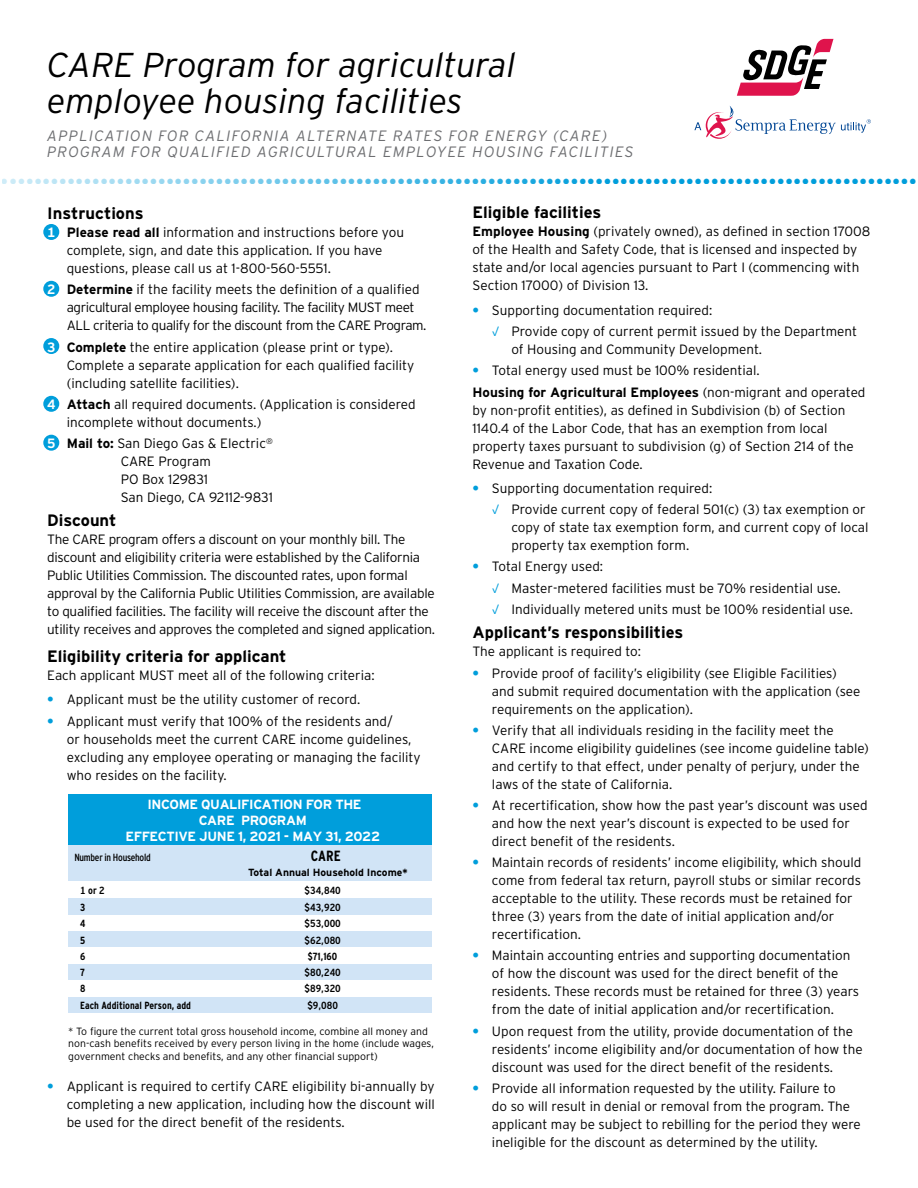
<style>
.page{position:relative;width:918px;height:1188px;background:#fff}
.page>*{position:absolute;margin:0;border:0;box-sizing:border-box;transform-origin:0 0}
.t1{font:italic 300 34.5px/36px "Interstate";color:#000}
.t2{font:21px "Minion Pro";color:#009edb}
.t3{font:700 16.5px "Interstate";color:#000}
.t4{font:italic 300 15px/16.5px "Interstate";letter-spacing:.08em;color:#6d6e71}
.t5{font:700 14.85px "Interstate Condensed";color:#000}
.t6{font:300 13.5px/18px "Interstate";color:#000}
.t7{font:300 13.5px/18px "Interstate";letter-spacing:-.02em;color:#000}
.t8{font:300 13.5px/18px "Interstate";letter-spacing:-.03em;color:#000}
.t9{font:700 13.35px/15.9px "Interstate";letter-spacing:-.03em;color:#fff;text-align:center}
.t10{font:300 10.5px/12.6px "Interstate";color:#000}
.t11{font:10.35px "Interstate Bold Cond Mono";color:#000}
.t12{font:700 10.35px "Interstate Condensed";color:#000}
.t13{font:700 10.35px "Interstate";color:#000}
.t14{font:10.35px "Interstate Regular Cond Mono";letter-spacing:-.025em;color:#000}
.s1{font-family:"Interstate Bold Mono";font-weight:400;color:#fff}
.s2{font-weight:700}
.s3{font-weight:700;color:#009edb}
.s4{color:#009edb}
</style>
<div class="page">
<div style="left:43px;top:224px;width:16px;height:16px;background:#009edb;border-radius:50%"></div>
<div style="left:43px;top:281px;width:16px;height:16px;background:#009edb;border-radius:50%"></div>
<div style="left:43px;top:338px;width:16px;height:16px;background:#009edb;border-radius:50%"></div>
<div style="left:43px;top:396px;width:16px;height:16px;background:#009edb;border-radius:50%"></div>
<div style="left:43px;top:435px;width:16px;height:16px;background:#009edb;border-radius:50%"></div>
<div style="left:68px;top:844px;width:363px;height:38px;background:#d1e4f6"></div>
<div style="left:68px;top:794px;width:363px;height:51px;background:#009edb"></div>
<div style="left:68px;top:996px;width:363px;height:16px;background:#d1e4f6"></div>
<div style="left:68px;top:898px;width:364px;height:16px;background:#d1e4f6"></div>
<div style="left:68px;top:932px;width:363px;height:16px;background:#d1e4f6"></div>
<div style="left:68px;top:964px;width:363px;height:16px;background:#d1e4f6"></div>
<svg style="left:737px;top:39px;width:97px;height:57px"></svg>
<svg style="left:694px;top:106px;width:177px;height:33px"></svg>
<h1 class="t1" style="left:47px;top:46px;width:470px">CARE Program for agricultural employee housing facilities</h1>
<p class="t4" style="left:47px;top:127px;width:588px">APPLICATION FOR CALIFORNIA ALTERNATE RATES FOR ENERGY (CARE)<br>PROGRAM FOR QUALIFIED AGRICULTURAL EMPLOYEE HOUSING FACILITIES</p>
<h2 class="t2" style="left:1px;top:165px;width:918px">•••••••••••••••••••••••••••••••••••••••••••••••••••••••••••••••••••••••••••••••••••••••••••••••••••••••••••••••</h2>
<p class="t3" style="left:47px;top:204px;width:98px">Instructions</p>
<p class="t6" style="left:67px;top:223px;width:339px;text-indent:-19px"><span class="s1">1</span> <span class="s2">Please read all</span> information and instructions before you complete, sign, and date this application. If you have questions, please call us at 1-800-560-5551.</p>
<p class="t8" style="left:67px;top:281px;width:361px;text-indent:-19px"><span class="s1">2</span> <span class="s2">Determine</span> if the facility meets the definition of a qualified agricultural employee housing facility. The facility MUST meet<br>ALL criteria to qualify for the discount from the CARE Program.</p>
<p class="t6" style="left:67px;top:338px;width:349px;text-indent:-19px"><span class="s1">3</span> <span class="s2">Complete</span> the entire application (please print or type).<br>Complete a separate application for each qualified facility (including satellite facilities).</p>
<p class="t6" style="left:67px;top:395px;width:350px;text-indent:-19px"><span class="s1">4</span> <span class="s2">Attach</span> all required documents. (Application is considered incomplete without documents.)</p>
<p class="t6" style="left:121px;top:434px;width:154px;text-indent:-73px"><span class="s1">5</span> <span class="s2">Mail to:</span> San Diego Gas &amp; Electric<sup>®<br></sup>CARE Program<br>PO Box 129831<br>San Diego, CA 92112-9831</p>
<p class="t3" style="left:47px;top:511px;width:71px">Discount</p>
<p class="t7" style="left:47px;top:531px;width:389px">The CARE program offers a discount on your monthly bill. The discount and eligibility criteria were established by the California Public Utilities Commission. The discounted rates, upon formal approval by the California Public Utilities Commission, are available to qualified facilities. The facility will receive the discount after the utility receives and approves the completed and signed application.</p>
<p class="t3" style="left:47px;top:647px;width:241px">Eligibility criteria for applicant</p>
<p class="t6" style="left:47px;top:666px;width:329px">Each applicant MUST meet all of the following criteria:</p>
<p class="t6" style="left:47px;top:690px;width:315px"><span class="s3">•</span> Applicant must be the utility customer of record.</p>
<p class="t6" style="left:67px;top:712px;width:355px;text-indent:-19px"><span class="s3">•</span> Applicant must verify that 100% of the residents and/<br>or households meet the current CARE income guidelines, excluding any employee operating or managing the facility who resides on the facility.</p>
<p class="t9" style="left:125px;top:796px;width:256px">INCOME QUALIFICATION FOR THE<br>CARE PROGRAM<br>EFFECTIVE JUNE 1, 2021 - MAY 31, 2022</p>
<p class="t14" style="left:74px;top:852px;width:78px">Number in Household</p>
<p class="t5" style="left:311px;top:848px;width:31px">CARE</p>
<p class="t13" style="left:248px;top:867px;width:161px">Total Annual Household Income*</p>
<p class="t11" style="left:80px;top:885px;width:26px">1 or 2</p>
<p class="t11" style="left:305px;top:885px;width:38px">$34,840</p>
<p class="t12" style="left:80px;top:918px;width:7px">4</p>
<p class="t11" style="left:305px;top:918px;width:38px">$53,000</p>
<p class="t12" style="left:80px;top:901px;width:7px">3</p>
<p class="t11" style="left:305px;top:901px;width:38px">$43,920</p>
<p class="t12" style="left:80px;top:935px;width:7px">5</p>
<p class="t11" style="left:305px;top:935px;width:38px">$62,080</p>
<p class="t12" style="left:80px;top:951px;width:7px">6</p>
<p class="t12" style="left:308px;top:951px;width:31px">$71,160</p>
<p class="t12" style="left:80px;top:967px;width:6px">7</p>
<p class="t11" style="left:305px;top:967px;width:38px">$80,240</p>
<p class="t12" style="left:80px;top:983px;width:7px">8</p>
<p class="t11" style="left:305px;top:983px;width:38px">$89,320</p>
<p class="t12" style="left:80px;top:999px;width:112px">Each Additional Person, add</p>
<p class="t11" style="left:307px;top:999px;width:32px">$9,080</p>
<p class="t10" style="left:68px;top:1025px;width:367px">* To figure the current total gross household income, combine all money and non-cash benefits received by every person living in the home (include wages, government checks and benefits, and any other financial support)</p>
<p class="t6" style="left:67px;top:1077px;width:370px;text-align:justify;text-indent:-19px"><span class="s3">•</span> Applicant is required to certify CARE eligibility bi-annually by completing a new application, including how the discount will be used for the direct benefit of the residents.</p>
<p class="t3" style="left:472px;top:203px;width:130px">Eligible facilities</p>
<p class="t6" style="left:472px;top:223px;width:400px"><span class="s2">Employee Housing</span> (privately owned), as defined in section 17008 of the Health and Safety Code, that is licensed and inspected by state and/or local agencies pursuant to Part I (commencing with Section 17000) of Division 13.</p>
<p class="t6" style="left:492px;top:299px;width:367px;line-height:21.3px;text-indent:-19px"><span class="s3">•</span> Supporting documentation required:<br><span class="s4">√</span> Provide copy of current permit issued by the Department</p>
<p class="t6" style="left:511px;top:340px;width:252px">of Housing and Community Development.</p>
<p class="t6" style="left:472px;top:360px;width:395px;line-height:21.3px"><span class="s3">•</span> Total energy used must be 100% residential.<br><span class="s2">Housing for Agricultural Employees</span> (non-migrant and operated</p>
<p class="t6" style="left:472px;top:401px;width:383px">by non-profit entities), as defined in Subdivision (b) of Section 1140.4 of the Labor Code, that has an exemption from local property taxes pursuant to subdivision (g) of Section 214 of the Revenue and Taxation Code.</p>
<p class="t6" style="left:492px;top:478px;width:375px;line-height:21.3px;text-indent:-19px"><span class="s3">•</span> Supporting documentation required:<br><span class="s4">√</span> Provide current copy of federal 501(c) (3) tax exemption or</p>
<p class="t6" style="left:511px;top:518px;width:359px">copy of state tax exemption form, and current copy of local property tax exemption form.</p>
<p class="t6" style="left:492px;top:556px;width:362px;line-height:21.3px;text-indent:-19px"><span class="s3">•</span> Total Energy used:<br><span class="s4">√</span> Master-metered facilities must be 70% residential use.<br><span class="s4">√</span> Individually metered units must be 100% residential use.</p>
<p class="t3" style="left:472px;top:623px;width:213px">Applicant’s responsibilities</p>
<p class="t6" style="left:472px;top:642px;width:170px">The applicant is required to:</p>
<p class="t6" style="left:492px;top:664px;width:370px;text-indent:-19px"><span class="s3">•</span> Provide proof of facility’s eligibility (see Eligible Facilities) and submit required documentation with the application (see requirements on the application).</p>
<p class="t6" style="left:492px;top:721px;width:378px;text-indent:-19px"><span class="s3">•</span> Verify that all individuals residing in the facility meet the CARE income eligibility guidelines (see income guideline table) and certify to that effect, under penalty of perjury, under the laws of the state of California.</p>
<p class="t6" style="left:492px;top:796px;width:377px;text-indent:-19px"><span class="s3">•</span> At recertification, show how the past year’s discount was used and how the next year’s discount is expected to be used for direct benefit of the residents.</p>
<p class="t6" style="left:492px;top:853px;width:371px;text-indent:-19px"><span class="s3">•</span> Maintain records of residents’ income eligibility, which should come from federal tax return, payroll stubs or similar records acceptable to the utility. These records must be retained for three (3) years from the date of initial application and/or recertification.</p>
<p class="t6" style="left:492px;top:947px;width:369px;text-indent:-19px"><span class="s3">•</span> Maintain accounting entries and supporting documentation of how the discount was used for the direct benefit of the residents. These records must be retained for three (3) years from the date of initial application and/or recertification.</p>
<p class="t6" style="left:492px;top:1022px;width:372px;text-indent:-19px"><span class="s3">•</span> Upon request from the utility, provide documentation of the residents’ income eligibility and/or documentation of how the discount was used for the direct benefit of the residents.</p>
<p class="t6" style="left:492px;top:1079px;width:370px;text-indent:-19px"><span class="s3">•</span> Provide all information requested by the utility. Failure to<br>do so will result in denial or removal from the program. The applicant may be subject to rebilling for the period they were ineligible for the discount as determined by the utility.</p>
</div>
